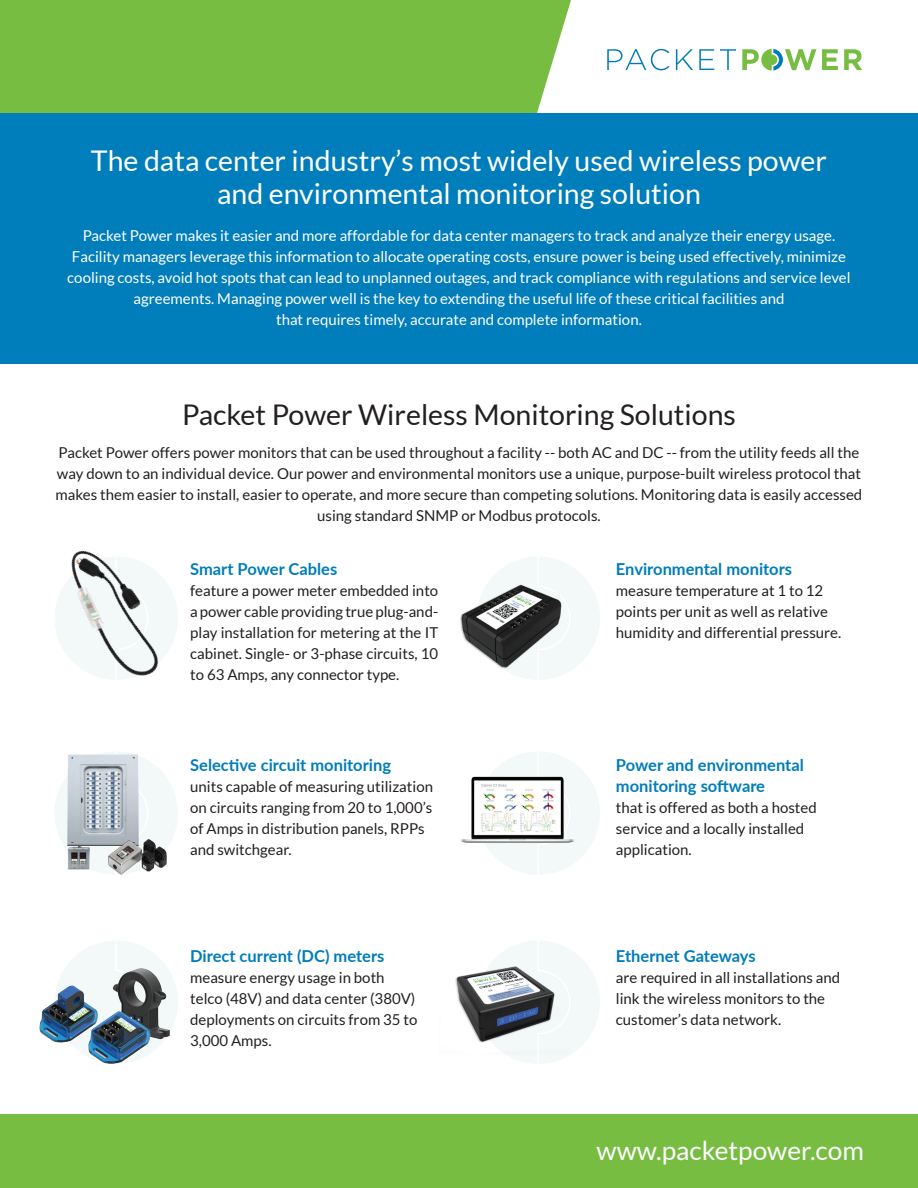
<style>
.page{position:relative;width:918px;height:1188px;background:#fff}
.page>*{position:absolute;margin:0;border:0;box-sizing:border-box;transform-origin:0 0}
.t1{font:28.5px/33px "Lato";color:#fff;text-align:center}
.t2{font:28.5px "Lato";color:#231f20}
.t3{font:26.25px "Lato";color:#fff}
.t4{font:700 16.5px/21px "Lato";color:#007dbb}
.t5{font:15px/21px "Lato";color:#231f20}
.t6{font:15px/21px "Lato";color:#fff;text-align:center}
</style>
<div class="page">
<svg style="left:495px;top:557px;width:105px;height:107px"></svg>
<svg style="left:169px;top:783px;width:9px;height:47px"></svg>
<svg style="left:506px;top:752px;width:94px;height:122px"></svg>
<svg style="left:66px;top:941px;width:112px;height:95px"></svg>
<svg style="left:508px;top:941px;width:92px;height:122px"></svg>
<div style="left:0;top:0;width:571px;height:114px;background:#76bd42"></div>
<div style="left:0;top:114px;width:918px;height:250px;background:#007dbb"></div>
<svg style="left:607px;top:49px;width:62px;height:21px"></svg>
<svg style="left:676px;top:49px;width:17px;height:21px"></svg>
<svg style="left:699px;top:49px;width:15px;height:21px"></svg>
<svg style="left:720px;top:49px;width:16px;height:21px"></svg>
<svg style="left:822px;top:49px;width:16px;height:21px"></svg>
<svg style="left:844px;top:49px;width:18px;height:21px"></svg>
<svg style="left:742px;top:49px;width:74px;height:22px"></svg>
<div style="left:0;top:1114px;width:918px;height:74px;background:#76bd42"></div>
<img style="left:40px;top:968px;width:129px;height:96px">
<img style="left:460px;top:575px;width:119px;height:105px">
<img style="left:455px;top:949px;width:119px;height:106px">
<img style="left:460px;top:759px;width:125px;height:106px">
<img style="left:55px;top:752px;width:114px;height:120px">
<img style="left:99px;top:830px;width:76px;height:45px">
<img style="left:55px;top:550px;width:123px;height:130px">
<h1 class="t1" style="left:91px;top:144px;width:738px">The data center industry’s most widely used wireless power and environmental monitoring solution</h1>
<p class="t6" style="left:67px;top:225px;width:785px">Packet Power makes it easier and more affordable for data center managers to track and analyze their energy usage.<br>Facility managers leverage this information to allocate operating costs, ensure power is being used effectively, minimize cooling costs, avoid hot spots that can lead to unplanned outages, and track compliance with regulations and service level agreements. Managing power well is the key to extending the useful life of these critical facilities and<br>that requires timely, accurate and complete information.</p>
<h1 class="t2" style="left:182px;top:399px;width:555px">Packet Power Wireless Monitoring Solutions</h1>
<p class="t5" style="left:56px;top:442px;width:808px;text-align:center">Packet Power offers power monitors that can be used throughout a facility -- both AC and DC -- from the utility feeds all the way down to an individual device. Our power and environmental monitors use a unique, purpose-built wireless protocol that makes them easier to install, easier to operate, and more secure than competing solutions. Monitoring data is easily accessed using standard SNMP or Modbus protocols.</p>
<p class="t4" style="left:190px;top:558px;width:149px">Smart Power Cables</p>
<p class="t5" style="left:190px;top:580px;width:250px;text-align:justify">feature a power meter embedded into a power cable providing true plug-and&shy;play installation for metering at the IT cabinet. Single- or 3-phase circuits, 10 to 63 Amps, any connector type.</p>
<p class="t4" style="left:190px;top:754px;width:202px">Selective circuit monitoring</p>
<p class="t5" style="left:190px;top:776px;width:244px">units capable of measuring utilization on circuits ranging from 20 to 1,000’s of Amps in distribution panels, RPPs and switchgear.</p>
<p class="t4" style="left:190px;top:945px;width:196px">Direct current (DC) meters</p>
<p class="t5" style="left:190px;top:967px;width:229px">measure energy usage in both telco (48V) and data center (380V) deployments on circuits from 35 to<br>3,000 Amps.</p>
<p class="t4" style="left:616px;top:558px;width:178px">Environmental monitors</p>
<p class="t5" style="left:616px;top:580px;width:227px">measure temperature at 1 to 12 points per unit as well as relative humidity and differential pressure.</p>
<p class="t4" style="left:616px;top:754px;width:189px">Power and environmental monitoring software</p>
<p class="t5" style="left:616px;top:797px;width:202px">that is offered as both a hosted service and a locally installed application.</p>
<p class="t4" style="left:616px;top:945px;width:141px">Ethernet Gateways</p>
<p class="t5" style="left:616px;top:967px;width:226px">are required in all installations and link the wireless monitors to the customer’s data network.</p>
<h2 class="t3" style="left:597px;top:1136px;width:269px">www.packetpower.com</h2>
</div>
